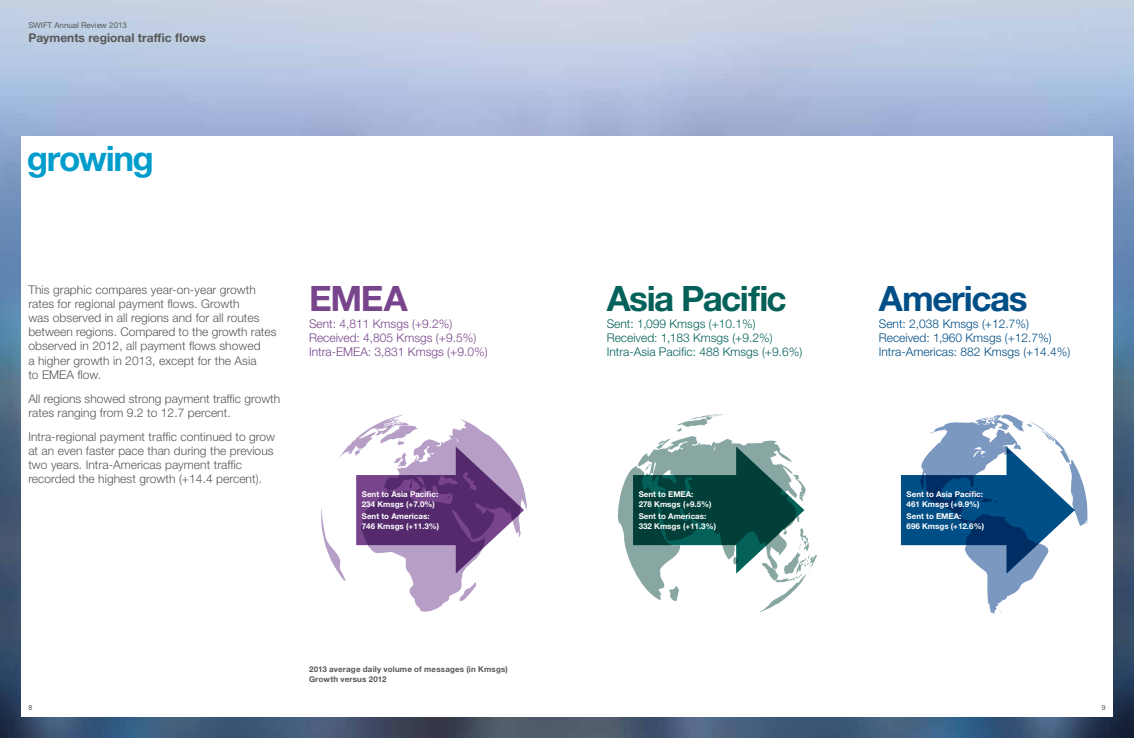
<style>
.page{position:relative;width:1134px;height:738px;background:#fff}
.page>*{position:absolute;margin:0;border:0;box-sizing:border-box;transform-origin:0 0}
.t1{font:700 35px "Helvetica Neue LT Std";letter-spacing:-.04em;color:#046159}
.t2{font:700 35px "Helvetica Neue LT Std";letter-spacing:-.04em;color:#004e86}
.t3{font:700 35px "Helvetica Neue LT Std";letter-spacing:-.04em;color:#009dcc}
.t4{font:700 35px "Helvetica Neue LT Std";color:#78448c}
.t5{font:300 12px/14px "Helvetica Neue LT Std";letter-spacing:.005em;color:#575756}
.t6{font:300 12px/14px "Helvetica Neue LT Std";color:#046159}
.t7{font:300 12px/14px "Helvetica Neue LT Std";color:#004e86}
.t8{font:300 12px/14px "Helvetica Neue LT Std";color:#78448c}
.t9{font:700 12px "Helvetica Neue LT Std";color:#575756}
.t10{font:700 8px/10px "Helvetica Neue LT Std";color:#fff}
.t11{font:700 8px/10px "Helvetica Neue LT Std";letter-spacing:.025em;color:#575756}
.t12{font:8px "Helvetica Neue LT Std";color:#575756}
.t13{font:7px "Helvetica Neue LT Std";color:#575756}
</style>
<div class="page">
<img style="left:0;top:0;width:1134px;height:737px">
<div style="left:21px;top:136px;width:1092px;height:580px;background:#fff"></div>
<svg style="left:321px;top:414px;width:206px;height:198px"></svg>
<svg style="left:618px;top:414px;width:199px;height:197px"></svg>
<div style="left:901px;top:474px;width:119px;height:70px;background:#004e86"></div>
<svg style="left:920px;top:414px;width:167px;height:199px"></svg>
<p class="t12" style="left:28px;top:21px;width:100px">SWIFT Annual Review 2013</p>
<p class="t9" style="left:28px;top:30px;width:179px">Payments regional traffic flows</p>
<h1 class="t3" style="left:27px;top:137px;width:128px">growing</h1>
<p class="t5" style="left:28px;top:282px;width:250px">This graphic compares year-on-year growth rates for regional payment flows. Growth<br>was observed in all regions and for all routes between regions. Compared to the growth rates observed in 2012, all payment flows showed<br>a higher growth in 2013, except for the Asia<br>to EMEA flow.</p>
<p class="t5" style="left:28px;top:391px;width:253px">All regions showed strong payment traffic growth rates ranging from 9.2 to 12.7 percent.</p>
<p class="t5" style="left:28px;top:429px;width:248px">Intra-regional payment traffic continued to grow at an even faster pace than during the previous two years. Intra-Americas payment traffic recorded the highest growth (+14.4 percent).</p>
<h1 class="t4" style="left:309px;top:276px;width:100px">EMEA</h1>
<p class="t8" style="left:309px;top:316px;width:180px">Sent: 4,811 Kmsgs (+9.2%)<br>Received: 4,805 Kmsgs (+9.5%)<br>Intra-EMEA: 3,831 Kmsgs (+9.0%)</p>
<p class="t10" style="left:362px;top:488px;width:78px">Sent to Asia Pacific:<br>234 Kmsgs (+7.0%)</p>
<p class="t10" style="left:362px;top:511px;width:79px">Sent to Americas:<br>746 Kmsgs (+11.3%)</p>
<p class="t11" style="left:309px;top:663px;width:200px">2013 average daily volume of messages (in Kmsgs)<br>Growth versus 2012</p>
<h1 class="t1" style="left:607px;top:276px;width:182px">Asia Pacific</h1>
<p class="t6" style="left:607px;top:316px;width:197px">Sent: 1,099 Kmsgs (+10.1%)<br>Received: 1,183 Kmsgs (+9.2%)<br>Intra-Asia Pacific: 488 Kmsgs (+9.6%)</p>
<p class="t10" style="left:639px;top:488px;width:74px">Sent to EMEA:<br>278 Kmsgs (+9.5%)</p>
<p class="t10" style="left:639px;top:511px;width:79px">Sent to Americas:<br>332 Kmsgs (+11.3%)</p>
<h1 class="t2" style="left:879px;top:276px;width:150px">Americas</h1>
<p class="t7" style="left:879px;top:316px;width:193px">Sent: 2,038 Kmsgs (+12.7%)<br>Received: 1,960 Kmsgs (+12.7%)<br>Intra-Americas: 882 Kmsgs (+14.4%)</p>
<p class="t10" style="left:907px;top:488px;width:78px">Sent to Asia Pacific:<br>461 Kmsgs (+9.9%)</p>
<p class="t10" style="left:907px;top:511px;width:79px">Sent to EMEA:<br>696 Kmsgs (+12.6%)</p>
<p class="t13" style="left:28px;top:702px;width:5px">8</p>
<p class="t13" style="left:1102px;top:702px;width:5px">9</p>
</div>
